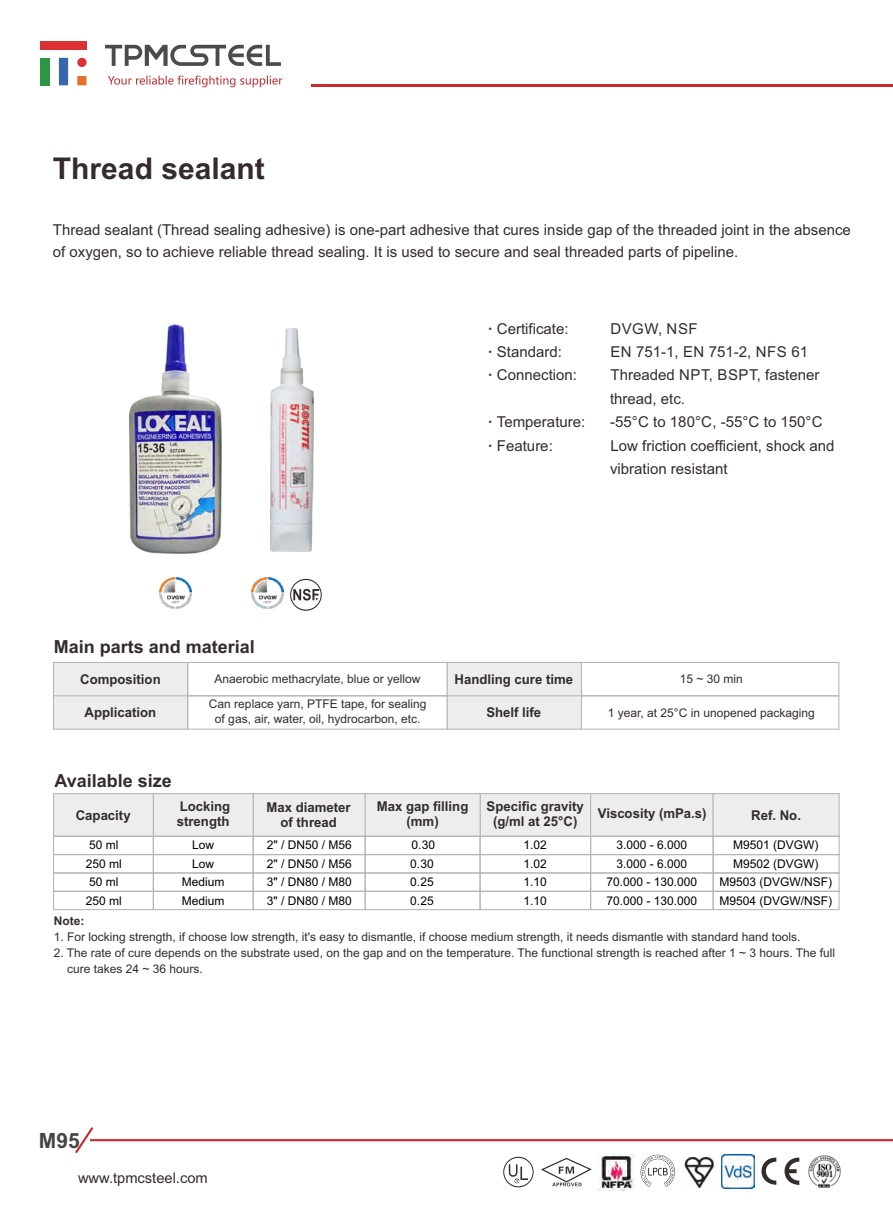
<style>
.page{position:relative;width:893px;height:1212px;background:#fff}
.page>*{position:absolute;margin:0;border:0;box-sizing:border-box;transform-origin:0 0}
.t1{font:700 30px "Arial";color:#332c2b}
.t2{font:700 21px "Arial";color:#464443}
.t3{font:700 18px "Arial";color:#332c2b}
.t4{font:15px/23.4px "Arial";color:#332c2b}
.t5{font:14.7px "Arial";color:#332c2b}
.t6{font:700 13.5px/15.1px "Arial";color:#332c2b;text-align:center}
.t7{font:12px/24.6px "Arial";color:#332c2b;text-align:center}
.t8{font:12px/18.5px "Arial";color:#000;text-align:justify}
.t9{font:700 12px "Arial";color:#332c2b}
.s1{font-weight:700}
</style>
<div class="page">
<hr style="left:90px;top:1139px;width:803px;height:2px;background:#ca2a2e">
<svg style="left:75px;top:1127px;width:20px;height:27px"></svg>
<hr style="left:311px;top:84px;width:582px;height:3px;background:#ca2a2e">
<div style="left:41px;top:41px;width:46px;height:9px;background:#dc3134"></div>
<div style="left:59px;top:58px;width:9px;height:27px;background:#3767ae"></div>
<div style="left:77px;top:76px;width:10px;height:9px;background:#e47029"></div>
<div style="left:41px;top:58px;width:9px;height:27px;background:#2d9644"></div>
<div style="left:77px;top:58px;width:10px;height:9px;background:#dc3134;border-radius:50%"></div>
<svg style="left:105px;top:45px;width:176px;height:21px"></svg>
<svg style="left:108px;top:75px;width:174px;height:12px"></svg>
<svg style="left:761px;top:1157px;width:38px;height:28px"></svg>
<img style="left:598px;top:1154px;width:36px;height:36px">
<img style="left:684px;top:1157px;width:30px;height:30px">
<svg style="left:640px;top:1155px;width:35px;height:32px"></svg>
<img style="left:721px;top:1154px;width:34px;height:34px">
<img style="left:808px;top:1155px;width:33px;height:33px">
<svg style="left:541px;top:1158px;width:51px;height:28px"></svg>
<svg style="left:503px;top:1157px;width:31px;height:30px"></svg>
<svg style="left:53px;top:662px;width:786px;height:68px"></svg>
<svg style="left:53px;top:793px;width:787px;height:117px"></svg>
<img style="left:130px;top:325px;width:91px;height:229px">
<svg style="left:290px;top:579px;width:32px;height:32px"></svg>
<img style="left:160px;top:577px;width:31px;height:32px">
<img style="left:252px;top:577px;width:32px;height:32px">
<img style="left:271px;top:328px;width:43px;height:223px">
<h1 class="t1" style="left:53px;top:157px;width:213px">Thread sealant</h1>
<p class="t4" style="left:53px;top:220px;width:799px;line-height:21.8px">Thread sealant (Thread sealing adhesive) is one-part adhesive that cures inside gap of the threaded joint in the absence of oxygen, so to achieve reliable thread sealing. It is used to secure and seal threaded parts of pipeline.</p>
<p class="t4" style="left:488px;top:318px;width:91px"><span class="s1">·</span> Certificate: <span class="s1">·</span> Standard:<br><span class="s1">·</span> Connection:</p>
<p class="t4" style="left:488px;top:412px;width:99px"><span class="s1">·</span> Temperature: <span class="s1">·</span> Feature:</p>
<p class="t4" style="left:610px;top:318px;width:226px">DVGW, NSF<br>EN 751-1, EN 751-2, NFS 61<br>Threaded NPT, BSPT, fastener thread, etc.<br>-55°C to 180°C, -55°C to 150°C<br>Low friction coefficient, shock and vibration resistant</p>
<h3 class="t3" style="left:54px;top:639px;width:203px">Main parts and material</h3>
<p class="t6" style="left:80px;top:673px;width:82px">Composition</p>
<p class="t6" style="left:85px;top:706px;width:73px">Application</p>
<p class="t7" style="left:209px;top:668px;width:219px">Anaerobic methacrylate, blue or yellow<br>Can replace yarn, PTFE tape, for sealing</p>
<p class="t7" style="left:215px;top:707px;width:207px">of gas, air, water, oil, hydrocarbon, etc.</p>
<p class="t6" style="left:454px;top:673px;width:120px">Handling cure time</p>
<p class="t6" style="left:486px;top:706px;width:56px">Shelf life</p>
<p class="t7" style="left:680px;top:668px;width:65px">15 ~ 30 min</p>
<p class="t7" style="left:608px;top:701px;width:208px">1 year, at 25°C in unopened packaging</p>
<h3 class="t3" style="left:54px;top:774px;width:119px">Available size</h3>
<p class="t6" style="left:76px;top:808px;width:56px">Capacity</p>
<p class="t8" style="left:86px;top:837px;width:38px;text-align:left">50 ml<br>250 ml<br>50 ml<br>250 ml</p>
<p class="t6" style="left:177px;top:800px;width:55px;text-align:left">Locking strength</p>
<p class="t8" style="left:182px;top:837px;width:44px;text-align:center">Low<br>Low<br>Medium<br>Medium</p>
<p class="t6" style="left:267px;top:801px;width:86px">Max diameter of thread</p>
<p class="t6" style="left:377px;top:800px;width:93px">Max gap filling (mm)</p>
<p class="t8" style="left:267px;top:837px;width:86px">2" / DN50 / M56<br>2" / DN50 / M56<br>3" / DN80 / M80<br>3" / DN80 / M80</p>
<p class="t8" style="left:410px;top:837px;width:26px">0.30<br>0.30<br>0.25<br>0.25</p>
<p class="t6" style="left:487px;top:800px;width:99px">Specific gravity (g/ml at 25°C)</p>
<p class="t8" style="left:523px;top:837px;width:25px">1.02<br>1.02<br>1.10<br>1.10</p>
<p class="t6" style="left:598px;top:807px;width:110px">Viscosity (mPa.s)</p>
<p class="t8" style="left:606px;top:837px;width:92px;text-align:center">3.000 - 6.000<br>3.000 - 6.000<br>70.000 - 130.000<br>70.000 - 130.000</p>
<p class="t6" style="left:751px;top:809px;width:51px">Ref. No.</p>
<p class="t8" style="left:719px;top:837px;width:114px;text-align:center">M9501 (DVGW)<br>M9502 (DVGW)<br>M9503 (DVGW/NSF)<br>M9504 (DVGW/NSF)</p>
<p class="t9" style="left:54px;top:916px;width:32px">Note:</p>
<p class="t7" style="left:54px;top:926px;width:748px">1. For locking strength, if choose low strength, it's easy to dismantle, if choose medium strength, it needs dismantle with standard hand tools.</p>
<p class="t7" style="left:67px;top:946px;width:770px;line-height:16px;text-align:left;text-indent:-13px">2. The rate of cure depends on the substrate used, on the gap and on the temperature. The functional strength is reached after 1 ~ 3 hours. The full cure takes 24 ~ 36 hours.</p>
<h2 class="t2" style="left:39px;top:1132px;width:42px">M95</h2>
<p class="t5" style="left:78px;top:1172px;width:131px">www.tpmcsteel.com</p>
</div>
